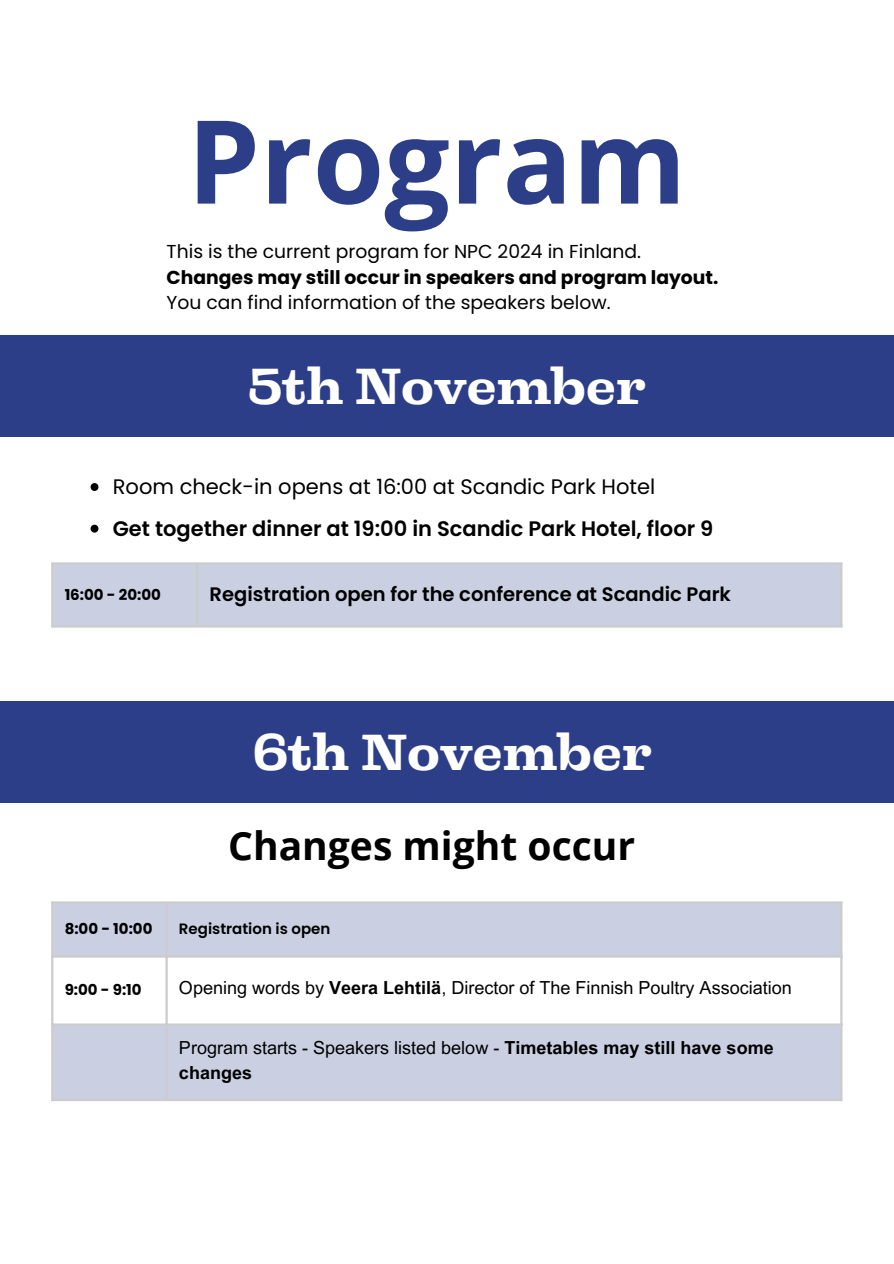
<style>
.page{position:relative;width:894px;height:1264px;background:#fff}
.page>*{position:absolute;margin:0;border:0;box-sizing:border-box;transform-origin:0 0}
.t1{font:700 115.8px "Open Sans";color:#2d3e88}
.t2{font:700 48px "Liberteen";color:#fffffe}
.t3{font:700 39px "Open Sans";color:#000}
.t4{font:600 21px "Poppins";color:#000}
.t5{font:21px "Poppins";color:#000}
.t6{font:600 19.5px "Poppins";color:#000}
.t7{font:18.75px "Poppins";color:#000}
.t8{font:700 18.75px "Poppins";color:#000}
.t9{font:18px/24.8px "Arial MT Pro";color:#000}
.t10{font:700 15px "Poppins";color:#000}
.t11{font:600 15px "Poppins";color:#000}
.s1{font-weight:700}
</style>
<div class="page">
<div style="left:0;top:701px;width:893px;height:101px;background:#2d3e88"></div>
<svg style="left:91px;top:483px;width:7px;height:8px"></svg>
<svg style="left:91px;top:524px;width:7px;height:8px"></svg>
<div style="left:0;top:336px;width:893px;height:101px;background:#2d3e88"></div>
<svg style="left:53px;top:903px;width:787px;height:195px;fill:#cad0e2"></svg>
<hr style="left:51px;top:903px;width:2px;height:195px;background:#ccc">
<hr style="left:165px;top:903px;width:3px;height:195px;background:#ccc">
<hr style="left:840px;top:903px;width:2px;height:195px;background:#ccc">
<hr style="left:51px;top:901px;width:791px;height:2px;background:#ccc">
<hr style="left:51px;top:955px;width:791px;height:2px;background:#ccc">
<hr style="left:51px;top:1023px;width:791px;height:2px;background:#ccc">
<hr style="left:51px;top:1098px;width:791px;height:3px;background:#ccc">
<div style="left:53px;top:564px;width:787px;height:61px;background:#cad0e2"></div>
<hr style="left:51px;top:564px;width:2px;height:61px;background:#ccc">
<hr style="left:196px;top:564px;width:2px;height:61px;background:#ccc">
<hr style="left:840px;top:564px;width:2px;height:61px;background:#ccc">
<hr style="left:51px;top:562px;width:791px;height:2px;background:#ccc">
<hr style="left:51px;top:625px;width:791px;height:2px;background:#ccc">
<p class="t1" style="left:187px;top:80px;width:500px">Program</p>
<p class="t8" style="left:166px;top:264px;width:553px">Changes may still occur in speakers and program layout.</p>
<p class="t7" style="left:166px;top:290px;width:445px">You can find information of the speakers below.</p>
<p class="t7" style="left:166px;top:238px;width:476px">This is the current program for NPC 2024 in Finland.</p>
<p class="t2" style="left:247px;top:352px;width:399px">5th November</p>
<p class="t5" style="left:113px;top:472px;width:544px">Room check-in opens at 16:00 at Scandic Park Hotel</p>
<p class="t4" style="left:113px;top:514px;width:602px">Get together dinner at 19:00 in Scandic Park Hotel, floor 9</p>
<p class="t10" style="left:65px;top:583px;width:98px">16:00 - 20:00</p>
<p class="t6" style="left:209px;top:580px;width:522px">Registration open for the conference at Scandic Park</p>
<h1 class="t2" style="left:253px;top:717px;width:400px">6th November</h1>
<p class="t3" style="left:228px;top:818px;width:408px">Changes might occur</p>
<p class="t10" style="left:65px;top:918px;width:89px">8:00 - 10:00</p>
<p class="t11" style="left:179px;top:918px;width:153px">Registration is open</p>
<h2 class="t10" style="left:65px;top:979px;width:78px">9:00 - 9:10</h2>
<p class="t9" style="left:179px;top:977px;width:614px">Opening words by <span class="s1">Veera Lehtilä</span>, Director of The Finnish Poultry Association</p>
<p class="t9" style="left:179px;top:1037px;width:596px">Program starts - Speakers listed below - <span class="s1">Timetables may still have some changes</span></p>
</div>
